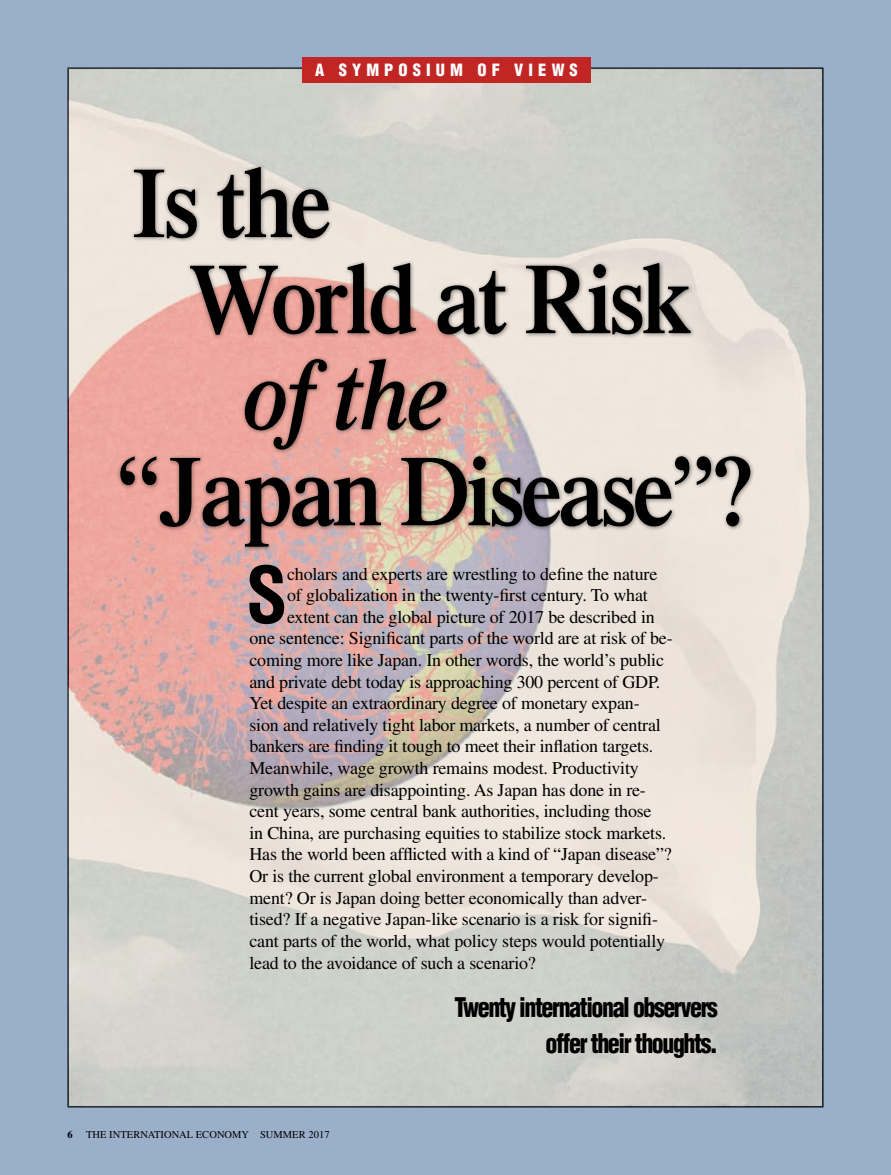
<style>
.page{position:relative;width:891px;height:1175px;background:#fff}
.page>*{position:absolute;margin:0;border:0;box-sizing:border-box;transform-origin:0 0}
.t1{font:600 99px/96px "Times LT Std";letter-spacing:-.03em;color:#000;scale:.91 1}
.t2{font:italic 600 99px "Times LT Std";color:#000;scale:.91 1}
.t3{font:700 condensed 75.6px "Helvetica LT Std";color:#000}
.t4{font:900 condensed 26.4px/36px "Helvetica LT Std";letter-spacing:-.06em;color:#000;text-align:right;scale:.91 1}
.t5{font:18px "Times LT Std";letter-spacing:-.01em;color:#000}
.t6{font:900 condensed 16.5px "Helvetica LT Std";letter-spacing:.31em;color:#fff}
.t7{font:10.5px "Times LT Std";letter-spacing:.005em;color:#000}
.t8{font:700 10.5px "Times LT Std";color:#000}
</style>
<div class="page">
<div style="left:0;top:0;width:891px;height:1174px;background:#9aafca"></div>
<img style="left:69px;top:69px;width:753px;height:1037px">
<div style="left:117px;top:164px;width:638px;height:388px;background:#000;opacity:.5"></div>
<div style="left:303px;top:58px;width:288px;height:25px;background:#c12624"></div>
<p class="t6" style="left:315px;top:60px;width:263px">A Symposium of Views</p>
<h1 class="t1" style="left:189px;top:153px;width:554px;text-indent:-57px">Is the<br>World at Risk</h1>
<h1 class="t2" style="left:243px;top:338px;width:226px">of the</h1>
<h1 class="t1" style="left:116px;top:442px;width:702px">“Japan Disease”?</h1>
<h2 class="t3" style="left:246px;top:548px;width:44px">S</h2>
<p class="t5" style="left:287px;top:563px;width:372px">cholars and experts are wrestling to define the nature</p>
<p class="t5" style="left:287px;top:585px;width:362px">of globalization in the twenty-first century. To what</p>
<p class="t5" style="left:287px;top:606px;width:369px">extent can the global picture of 2017 be described in</p>
<p class="t5" style="left:249px;top:628px;width:425px">one sentence: Significant parts of the world are at risk of be-</p>
<p class="t5" style="left:249px;top:650px;width:416px">coming more like Japan. In other words, the world’s public</p>
<p class="t5" style="left:249px;top:671px;width:412px">and private debt today is approaching 300 percent of GDP.</p>
<p class="t5" style="left:249px;top:693px;width:392px">Yet despite an extraordinary degree of monetary expan-</p>
<p class="t5" style="left:249px;top:714px;width:413px">sion and relatively tight labor markets, a number of central</p>
<p class="t5" style="left:249px;top:736px;width:405px">bankers are finding it tough to meet their inflation targets.</p>
<p class="t5" style="left:249px;top:758px;width:391px">Meanwhile, wage growth remains modest. Productivity</p>
<p class="t5" style="left:249px;top:779px;width:398px">growth gains are disappointing. As Japan has done in re-</p>
<p class="t5" style="left:249px;top:801px;width:404px">cent years, some central bank authorities, including those</p>
<p class="t5" style="left:249px;top:822px;width:418px">in China, are purchasing equities to stabilize stock markets.</p>
<p class="t5" style="left:249px;top:844px;width:424px">Has the world been afflicted with a kind of “Japan disease”?</p>
<p class="t5" style="left:249px;top:866px;width:411px">Or is the current global environment a temporary develop-</p>
<p class="t5" style="left:249px;top:887px;width:399px">ment? Or is Japan doing better economically than adver-</p>
<p class="t5" style="left:249px;top:909px;width:410px">tised? If a negative Japan-like scenario is a risk for signifi-</p>
<p class="t5" style="left:249px;top:930px;width:417px">cant parts of the world, what policy steps would potentially</p>
<p class="t5" style="left:249px;top:952px;width:288px">lead to the avoidance of such a scenario?</p>
<h3 class="t4" style="left:454px;top:989px;width:291px">Twenty international observers offer their thoughts.</h3>
<p class="t8" style="left:68px;top:1128px;width:7px">6</p>
<p class="t7" style="left:86px;top:1128px;width:245px">The International Economy Summer 2017</p>
</div>
